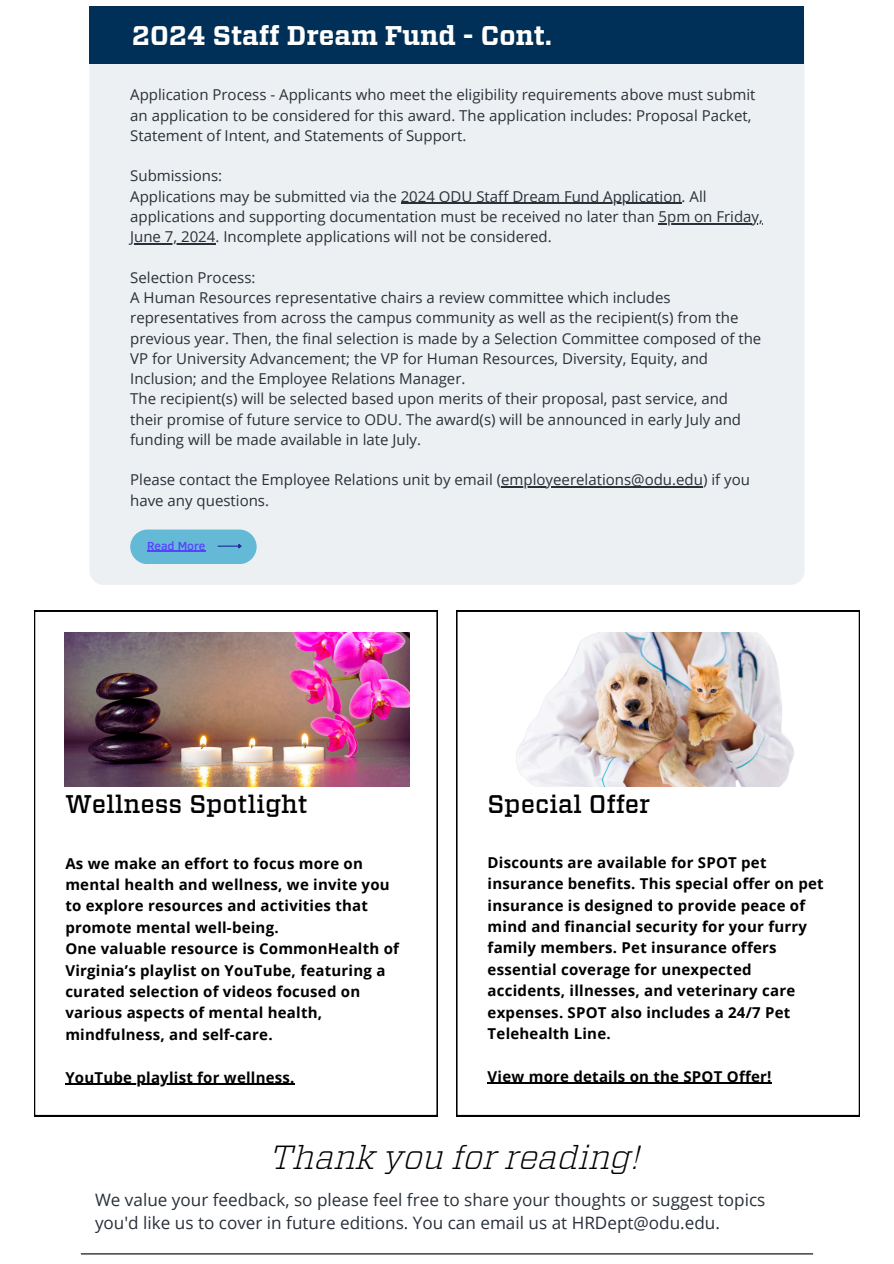
<style>
.page{position:relative;width:894px;height:1264px;background:#fff}
.page>*{position:absolute;margin:0;border:0;box-sizing:border-box;transform-origin:0 0}
.t1{font:italic 300 33.45px "Vitesse";color:#000}
.t2{font:700 27px "Vitesse";color:#fff}
.t3{font:500 25.5px "Vitesse";color:#000}
.t4{font:17.1px/23.7px "Open Sans";color:#293039}
.t5{font:15px/20.2px "Open Sans";color:#293039}
.t6{font:700 15px/21.3px "Open Sans";letter-spacing:.015em;color:#000}
.t7{font:500 12px "Clear Sans";color:#5941ff}
</style>
<div class="page">
<div style="left:89px;top:8px;width:715px;height:577px;background:#edf0f2;border-radius:14px"></div>
<div style="left:89px;top:7px;width:715px;height:57px;background:#003057"></div>
<hr style="left:400px;top:203px;width:281px;height:1px;background:#293039">
<hr style="left:658px;top:223px;width:104px;height:1px;background:#293039">
<hr style="left:130px;top:243px;width:85px;height:1px;background:#293039">
<hr style="left:501px;top:486px;width:201px;height:1px;background:#293039">
<div style="left:130px;top:529px;width:126px;height:35px;background:#63b9d6;border-radius:17px"></div>
<hr style="left:147px;top:551px;width:58px;height:1px;background:#5941ff">
<svg style="left:218px;top:544px;width:24px;height:5px"></svg>
<svg style="left:34px;top:611px;width:403px;height:504px"></svg>
<hr style="left:65px;top:1083px;width:230px;height:1px;background:#000">
<img style="left:65px;top:632px;width:344px;height:154px">
<svg style="left:456px;top:611px;width:403px;height:504px"></svg>
<hr style="left:487px;top:1082px;width:284px;height:1px;background:#000">
<img style="left:487px;top:632px;width:344px;height:154px">
<hr style="left:81px;top:1253px;width:731px;height:1px;background:#000">
<h2 class="t2" style="left:132px;top:24px;width:421px">2024 Staff Dream Fund - Cont.</h2>
<h4 class="t5" style="left:130px;top:84px;width:626px">Application Process - Applicants who meet the eligibility requirements above must submit an application to be considered for this award. The application includes: Proposal Packet,<br>Statement of Intent, and Statements of Support.</h4>
<h4 class="t5" style="left:130px;top:165px;width:577px">Submissions:<br>Applications may be submitted via the 2024 ODU Staff Dream Fund Application. All</h4>
<h4 class="t5" style="left:130px;top:206px;width:634px">applications and supporting documentation must be received no later than 5pm on Friday,</h4>
<p class="t5" style="left:130px;top:226px;width:423px">June 7, 2024. Incomplete applications will not be considered.</p>
<p class="t5" style="left:130px;top:267px;width:632px">Selection Process:<br>A Human Resources representative chairs a review committee which includes representatives from across the campus community as well as the recipient(s) from the previous year. Then, the final selection is made by a Selection Committee composed of the VP for University Advancement; the VP for Human Resources, Diversity, Equity, and Inclusion; and the Employee Relations Manager.</p>
<p class="t5" style="left:130px;top:388px;width:612px">The recipient(s) will be selected based upon merits of their proposal, past service, and their promise of future service to ODU. The award(s) will be announced in early July and funding will be made available in late July.</p>
<p class="t5" style="left:130px;top:469px;width:621px">Please contact the Employee Relations unit by email (employeerelations@odu.edu) if you</p>
<p class="t5" style="left:130px;top:489px;width:140px">have any questions.</p>
<p class="t7" style="left:147px;top:537px;width:60px">Read More</p>
<p class="t3" style="left:65px;top:793px;width:244px">Wellness Spotlight</p>
<p class="t6" style="left:65px;top:852px;width:326px">As we make an effort to focus more on mental health and wellness, we invite you to explore resources and activities that promote mental well-being.</p>
<p class="t6" style="left:65px;top:937px;width:335px">One valuable resource is CommonHealth of Virginia’s playlist on YouTube, featuring a curated selection of videos focused on various aspects of mental health, mindfulness, and self-care.</p>
<p class="t6" style="left:65px;top:1066px;width:230px">YouTube playlist for wellness.</p>
<p class="t3" style="left:487px;top:793px;width:164px">Special Offer</p>
<h1 class="t6" style="left:487px;top:851px;width:337px">Discounts are available for SPOT pet insurance benefits. This special offer on pet insurance is designed to provide peace of mind and financial security for your furry family members. Pet insurance offers essential coverage for unexpected accidents, illnesses, and veterinary care expenses. SPOT also includes a 24/7 Pet Telehealth Line.</h1>
<h3 class="t6" style="left:487px;top:1065px;width:285px">View more details on the SPOT Offer!</h3>
<h1 class="t1" style="left:271px;top:1142px;width:372px">Thank you for reading!</h1>
<p class="t4" style="left:95px;top:1187px;width:671px">We value your feedback, so please feel free to share your thoughts or suggest topics you'd like us to cover in future editions. You can email us at HRDept@odu.edu.</p>
</div>
